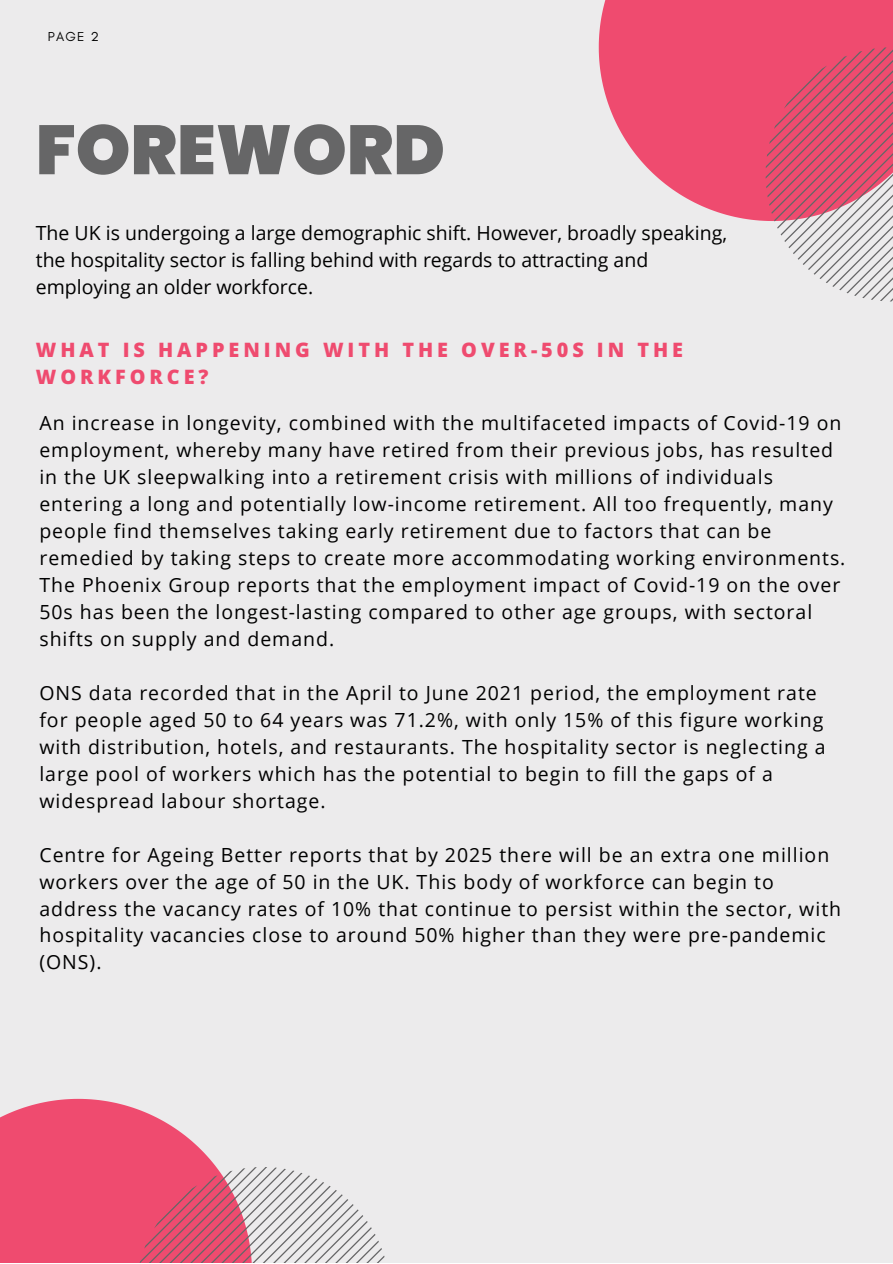
<style>
.page{position:relative;width:893px;height:1264px;background:#fff}
.page>*{position:absolute;margin:0;border:0;box-sizing:border-box;transform-origin:0 0}
.t1{font:900 69.45px "Poppins";color:#666667}
.t2{font:800 19.8px/27px "Open Sans";letter-spacing:.2em;color:#ef4b6f}
.t3{font:19.5px/27px "Open Sans";letter-spacing:.05em;color:#000}
.t4{font:19.5px/27px "Open Sans";color:#000}
.t5{font:13.2px "Glacial Indifference";color:#000}
</style>
<div class="page">
<div style="left:0;top:0;width:892px;height:1262px;background:#ecebec"></div>
<svg style="left:598px;top:0;width:294px;height:221px;fill:#ef4b6f"></svg>
<svg style="left:765px;top:47px;width:127px;height:254px"></svg>
<svg style="left:0;top:1098px;width:384px;height:164px"></svg>
<p class="t5" style="left:48px;top:29px;width:53px">PAGE 2</p>
<h1 class="t1" style="left:36px;top:101px;width:410px">FOREWORD</h1>
<p class="t4" style="left:36px;top:219px;width:692px">The UK is undergoing a large demographic shift. However, broadly speaking, the hospitality sector is falling behind with regards to attracting and employing an older workforce.</p>
<p class="t2" style="left:36px;top:336px;width:648px">WHAT IS HAPPENING WITH THE OVER-50S IN THE<br>WORKFORCE?</p>
<p class="t3" style="left:39px;top:408px;width:807px">An increase in longevity, combined with the multifaceted impacts of Covid-19 on employment, whereby many have retired from their previous jobs, has resulted in the UK sleepwalking into a retirement crisis with millions of individuals entering a long and potentially low-income retirement. All too frequently, many people find themselves taking early retirement due to factors that can be remedied by taking steps to create more accommodating working environments.<br>The Phoenix Group reports that the employment impact of Covid-19 on the over 50s has been the longest-lasting compared to other age groups, with sectoral shifts on supply and demand.</p>
<p class="t3" style="left:39px;top:678px;width:787px">ONS data recorded that in the April to June 2021 period, the employment rate for people aged 50 to 64 years was 71.2%, with only 15% of this figure working with distribution, hotels, and restaurants. The hospitality sector is neglecting a large pool of workers which has the potential to begin to fill the gaps of a widespread labour shortage.</p>
<p class="t3" style="left:39px;top:840px;width:803px">Centre for Ageing Better reports that by 2025 there will be an extra one million workers over the age of 50 in the UK. This body of workforce can begin to address the vacancy rates of 10% that continue to persist within the sector, with hospitality vacancies close to around 50% higher than they were pre-pandemic (ONS).</p>
</div>
